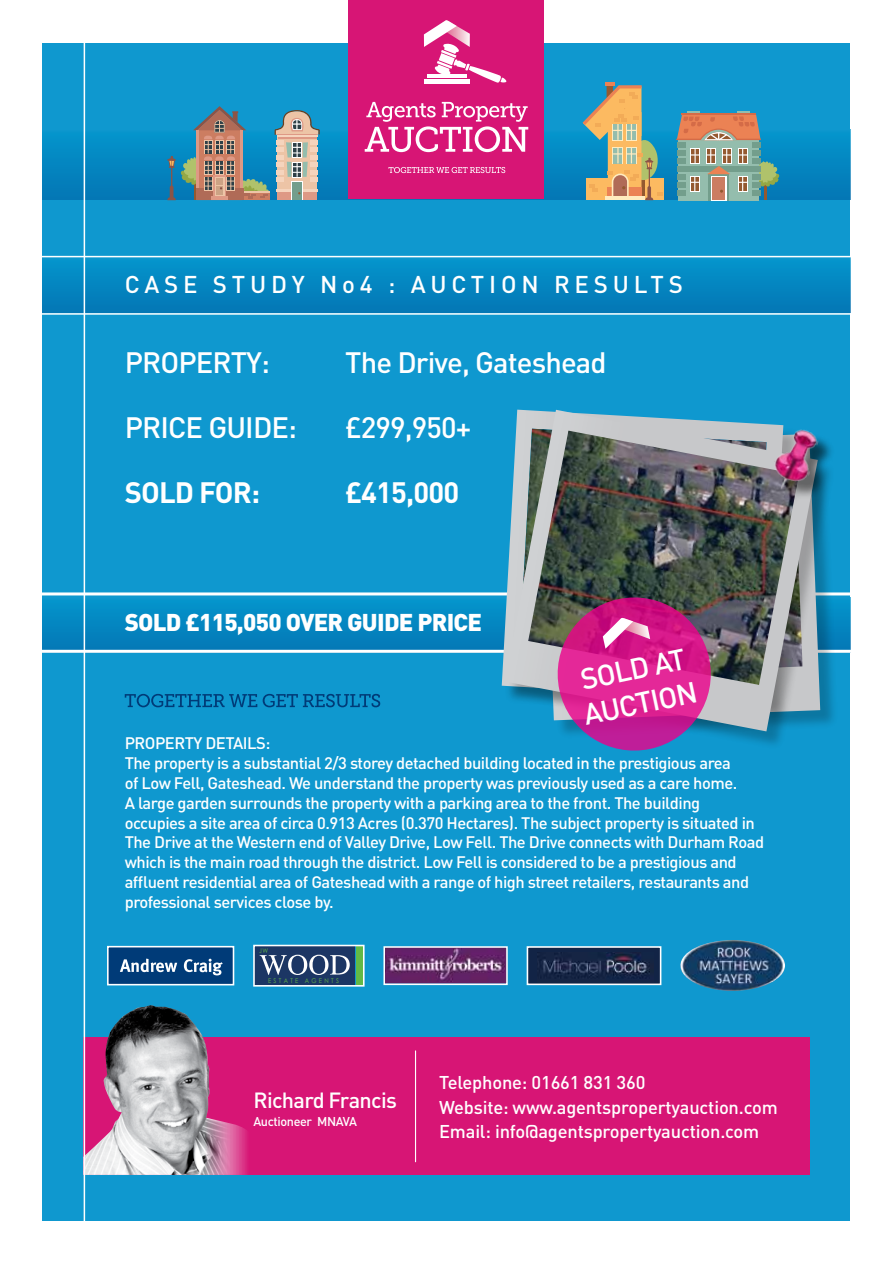
<style>
.page{position:relative;width:893px;height:1263px;background:#fff}
.page>*{position:absolute;margin:0;border:0;box-sizing:border-box;transform-origin:0 0}
.t1{font:500 29.1px/35px "DIN";letter-spacing:-.03em;color:#fff}
.t2{font:700 29.1px "DIN";letter-spacing:-.03em;color:#fff}
.t3{font:500 24px "DIN";letter-spacing:.2em;color:#fff}
.t4{font:900 24px "DIN";letter-spacing:-.03em;color:#fff}
.t5{font:500 21.75px "DIN";letter-spacing:-.03em;color:#fff}
.t6{font:500 18.3px/24.5px "DIN";letter-spacing:-.01em;color:#fff}
.t7{font:500 16.5px/19.8px "DIN";letter-spacing:-.03em;color:#fff}
.t8{font:500 12.6px "DIN";letter-spacing:-.03em;color:#fff}
.t9{font:6.45px "Century Gothic";letter-spacing:.4em;color:#62b946;scale:.91 1}
</style>
<div class="page">
<div style="left:43px;top:43px;width:807px;height:1177px;background:#0f98cf"></div>
<div style="left:43px;top:129px;width:807px;height:71px;background:linear-gradient(to bottom,#0696cd,#0577b4)"></div>
<svg style="left:43px;top:597px;width:807px;height:53px"></svg>
<div style="left:43px;top:257px;width:807px;height:56px;background:linear-gradient(to bottom,#0596cd,#0477b5)"></div>
<div style="left:348px;top:0;width:196px;height:199px;background:#d71575"></div>
<svg style="left:388px;top:167px;width:117px;height:6px"></svg>
<svg style="left:365px;top:102px;width:163px;height:50px"></svg>
<svg style="left:424px;top:20px;width:82px;height:63px"></svg>
<div style="left:108px;top:947px;width:125px;height:38px;background:#003b78"></div>
<div style="left:107px;top:946px;width:127px;height:39px;border:2px solid #fff"></div>
<svg style="left:120px;top:958px;width:57px;height:14px"></svg>
<svg style="left:184px;top:959px;width:39px;height:16px"></svg>
<img style="left:680px;top:940px;width:105px;height:51px">
<div style="left:255px;top:946px;width:100px;height:39px;background:#1c3664"></div>
<svg style="left:260px;top:955px;width:90px;height:20px"></svg>
<div style="left:356px;top:946px;width:7px;height:39px;background:#62b946"></div>
<div style="left:253px;top:945px;width:112px;height:41px;border:2px solid #fff"></div>
<div style="left:527px;top:947px;width:134px;height:37px;background:#122446"></div>
<img style="left:538px;top:953px;width:112px;height:25px">
<div style="left:527px;top:946px;width:134px;height:39px;border:2px solid #fff"></div>
<img style="left:386px;top:949px;width:119px;height:33px">
<div style="left:383px;top:946px;width:125px;height:39px;border:2px solid #fff"></div>
<div style="left:83px;top:1038px;width:727px;height:137px;background:#d71575"></div>
<img style="left:83px;top:1005px;width:177px;height:170px">
<hr style="left:415px;top:1051px;width:1px;height:111px;background:#fff">
<hr style="left:764px;top:177px;width:2px;height:23px;background:#945930">
<div style="left:678px;top:140px;width:81px;height:60px;background:#94bdad"></div>
<div style="left:709px;top:174px;width:20px;height:26px;background:linear-gradient(to bottom,#739e8c,#739e8c)"></div>
<div style="left:690px;top:149px;width:10px;height:15px;background:#fff"></div>
<svg style="left:691px;top:149px;width:8px;height:14px"></svg>
<div style="left:752px;top:142px;width:8px;height:5px;background:#739e8c"></div>
<div style="left:752px;top:190px;width:8px;height:6px;background:#739e8c"></div>
<div style="left:677px;top:142px;width:8px;height:5px;background:#739e8c"></div>
<div style="left:677px;top:150px;width:8px;height:5px;background:#739e8c"></div>
<div style="left:677px;top:158px;width:8px;height:6px;background:#739e8c"></div>
<div style="left:677px;top:174px;width:8px;height:6px;background:#739e8c"></div>
<div style="left:677px;top:182px;width:8px;height:6px;background:#739e8c"></div>
<div style="left:677px;top:190px;width:8px;height:6px;background:#739e8c"></div>
<div style="left:677px;top:166px;width:83px;height:6px;background:#739e8c"></div>
<div style="left:711px;top:176px;width:15px;height:24px;background:#fff"></div>
<div style="left:712px;top:177px;width:13px;height:23px;background:#cc7d61"></div>
<div style="left:690px;top:176px;width:10px;height:16px;background:#fff"></div>
<svg style="left:691px;top:177px;width:8px;height:14px"></svg>
<div style="left:738px;top:176px;width:9px;height:16px;background:#fff"></div>
<svg style="left:738px;top:149px;width:42px;height:42px"></svg>
<svg style="left:676px;top:112px;width:85px;height:28px;background:#ca8566"></svg>
<svg style="left:706px;top:149px;width:25px;height:25px"></svg>
<svg style="left:167px;top:106px;width:153px;height:94px"></svg>
<div style="left:586px;top:179px;width:78px;height:21px;background:#fcba61"></div>
<svg style="left:583px;top:83px;width:80px;height:117px"></svg>
<hr style="left:84px;top:0;width:1px;height:1263px;background:#fff">
<hr style="left:0;top:313px;width:893px;height:2px;background:#fff">
<hr style="left:0;top:650px;width:893px;height:3px;background:#fff">
<hr style="left:0;top:256px;width:893px;height:1px;background:#fff">
<hr style="left:0;top:592px;width:893px;height:3px;background:#fff">
<div style="left:508px;top:413px;width:328px;height:336px;background:#000;opacity:.22"></div>
<svg style="left:505px;top:410px;width:313px;height:321px"></svg>
<img style="left:528px;top:431px;width:271px;height:254px">
<div style="left:778px;top:433px;width:56px;height:73px;background:#000;opacity:.5"></div>
<img style="left:767px;top:424px;width:54px;height:74px">
<svg style="left:125px;top:694px;width:255px;height:13px"></svg>
<svg style="left:551px;top:590px;width:167px;height:161px;background:#aa3d8c"></svg>
<h2 class="t3" style="left:125px;top:269px;width:560px">case St udy No4 : Auct ion Re sult s</h2>
<h1 class="t1" style="left:125px;top:344px;width:71px">Propert</h1>
<h1 class="t1" style="left:246px;top:344px;width:25px">y:</h1>
<h1 class="t1" style="left:345px;top:344px;width:263px">The D rive, Gateshead</h1>
<h1 class="t1" style="left:125px;top:409px;width:174px">Price guide:</h1>
<h1 class="t1" style="left:345px;top:409px;width:128px">£299,950+</h1>
<h1 class="t2" style="left:125px;top:474px;width:137px">SOLD FOR:</h1>
<h1 class="t2" style="left:345px;top:474px;width:115px">£415,000</h1>
<h2 class="t4" style="left:125px;top:606px;width:359px">SOLD £115,050 OVER GUIDE PRICE</h2>
<h1 class="t1" style="left:573px;top:663px;width:112px;rotate:-12deg">sold at auction</h1>
<p class="t7" style="left:125px;top:733px;width:641px;text-indent:69px">y D ETAILS :<br>The property is a substantial 2/3 storey detached building located in the prestigious area<br>of Low Fell, Gateshead. We understand the property was previously used as a care home.<br>A large garden surrounds the property with a parking area to the front. The building occupies a site area of circa 0.913 Acres (0.370 Hectares). The subject property is situated in The D rive at the Western end of Valley D rive, Low Fell. The D rive connects with Durham Road which is the main road through the district. Low Fell is considered to be a prestigious and affluent residential area of Gateshead with a range of high street retailers, restaurants and professional services close by.</p>
<p class="t7" style="left:125px;top:733px;width:41px">Propert</p>
<p class="t9" style="left:259px;top:946px;width:11px">JW</p>
<p class="t9" style="left:268px;top:976px;width:79px">ESTATE AGENTS</p>
<h3 class="t5" style="left:253px;top:1086px;width:145px">Richard Francis</h3>
<p class="t8" style="left:253px;top:1113px;width:105px">Auctioneer MNAVA</p>
<p class="t6" style="left:439px;top:1070px;width:340px">Telephone: 01661 831 360<br>Website: www.agentspropertyauction.com<br>Email: info@agentspropertyauction.com</p>
</div>
